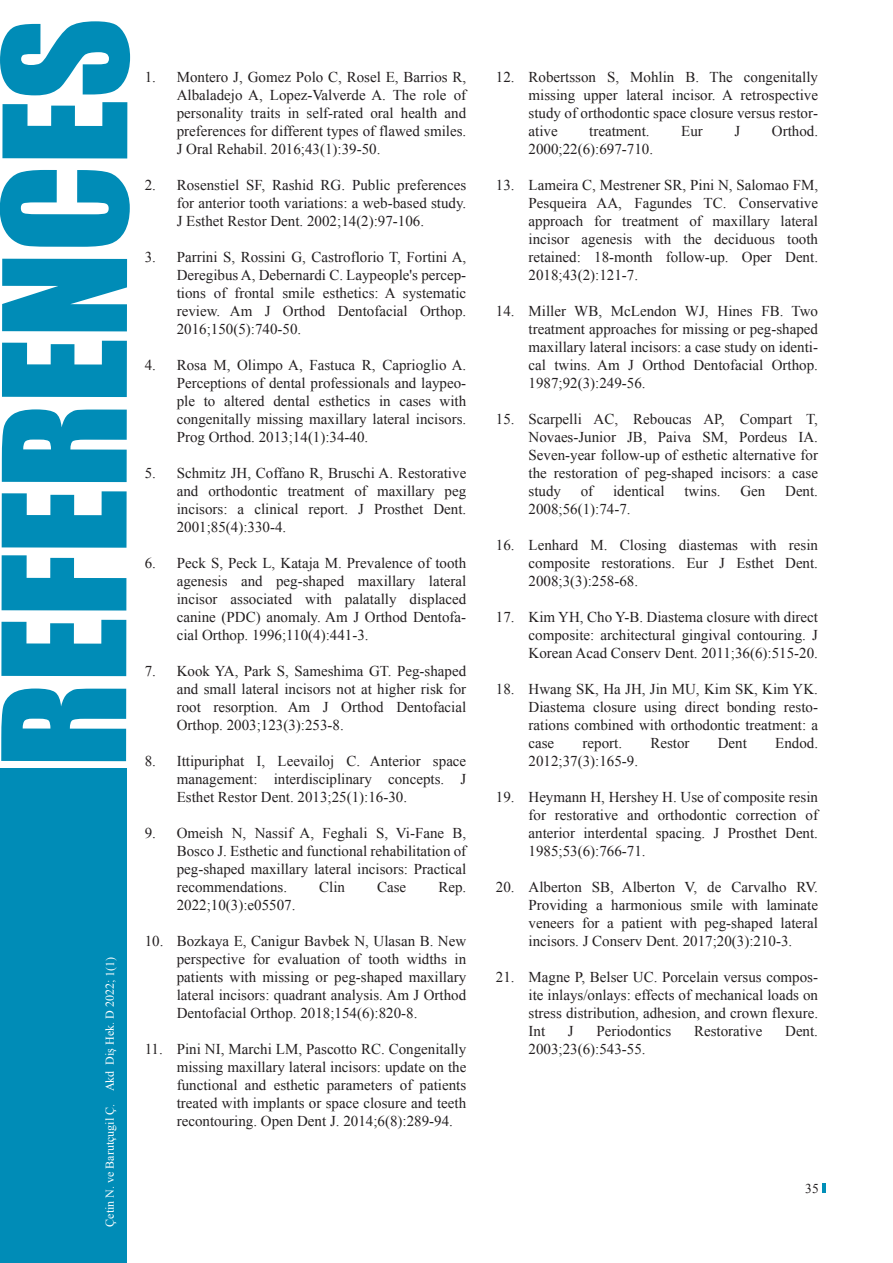
<style>
.page{position:relative;width:893px;height:1263px;background:#fff}
.page>*{position:absolute;margin:0;border:0;box-sizing:border-box;transform-origin:0 0}
.t1{font:15px/18px "Times New Roman";color:#231f20;text-align:justify}
.t2{font:13.5px "Times New Roman";color:#231f20}
.t3{font:12px "Times New Roman";letter-spacing:-.005em;color:#fff}
</style>
<div class="page">
<hr style="left:822px;top:1183px;width:4px;height:10px;background:#018fb8">
<div style="left:0;top:769px;width:126px;height:494px;background:#008cb7"></div>
<svg style="left:1px;top:688px;width:125px;height:73px;background:#219bc0"></svg>
<svg style="left:1px;top:620px;width:125px;height:56px"></svg>
<svg style="left:2px;top:555px;width:124px;height:55px"></svg>
<svg style="left:2px;top:491px;width:125px;height:57px"></svg>
<svg style="left:2px;top:409px;width:125px;height:73px;background:#219bc0"></svg>
<svg style="left:2px;top:341px;width:125px;height:56px"></svg>
<svg style="left:2px;top:259px;width:125px;height:72px;background:#1c98bf"></svg>
<svg style="left:0;top:170px;width:130px;height:77px"></svg>
<svg style="left:2px;top:102px;width:125px;height:56px"></svg>
<svg style="left:0;top:21px;width:130px;height:74px"></svg>
<p class="t3" style="left:102px;top:1227px;width:271px;rotate:-90deg">Çetin N. ve Barutçugil Ç. Akd Diş Hek. D 2022; 1(1)</p>
<p class="t1" style="left:145px;top:67px;width:13px">1.</p>
<p class="t1" style="left:145px;top:175px;width:13px">2.</p>
<p class="t1" style="left:145px;top:247px;width:13px">3.</p>
<p class="t1" style="left:145px;top:355px;width:13px">4.</p>
<p class="t1" style="left:145px;top:463px;width:13px">5.</p>
<p class="t1" style="left:145px;top:553px;width:13px">6.</p>
<p class="t1" style="left:145px;top:661px;width:13px">7.</p>
<p class="t1" style="left:145px;top:751px;width:13px">8.</p>
<p class="t1" style="left:145px;top:823px;width:13px">9.</p>
<p class="t1" style="left:145px;top:931px;width:20px">10.</p>
<p class="t1" style="left:145px;top:1039px;width:20px">11.</p>
<p class="t1" style="left:177px;top:67px;width:291px">Montero J, Gomez Polo C, Rosel E, Barrios R, Albaladejo A, Lopez-Valverde A. The role of personality traits in self-rated oral health and preferences for different types of flawed smiles.<br>J Oral Rehabil. 2016;43(1):39-50.</p>
<p class="t1" style="left:177px;top:175px;width:291px">Rosenstiel SF, Rashid RG. Public preferences for anterior tooth variations: a web-based study.<br>J Esthet Restor Dent. 2002;14(2):97-106.</p>
<p class="t1" style="left:177px;top:247px;width:291px">Parrini S, Rossini G, Castroflorio T, Fortini A, Deregibus A, Debernardi C. Laypeople's percep&shy;tions of frontal smile esthetics: A systematic review. Am J Orthod Dentofacial Orthop.<br>2016;150(5):740-50.</p>
<p class="t1" style="left:177px;top:355px;width:291px">Rosa M, Olimpo A, Fastuca R, Caprioglio A.<br>Perceptions of dental professionals and laypeo&shy;ple to altered dental esthetics in cases with congenitally missing maxillary lateral incisors.<br>Prog Orthod. 2013;14(1):34-40.</p>
<p class="t1" style="left:177px;top:463px;width:291px">Schmitz JH, Coffano R, Bruschi A. Restorative and orthodontic treatment of maxillary peg incisors: a clinical report. J Prosthet Dent.<br>2001;85(4):330-4.</p>
<p class="t1" style="left:177px;top:553px;width:291px">Peck S, Peck L, Kataja M. Prevalence of tooth agenesis and peg-shaped maxillary lateral incisor associated with palatally displaced canine (PDC) anomaly. Am J Orthod Dentofa&shy;cial Orthop. 1996;110(4):441-3.</p>
<p class="t1" style="left:177px;top:661px;width:291px">Kook YA, Park S, Sameshima GT. Peg-shaped and small lateral incisors not at higher risk for root resorption. Am J Orthod Dentofacial Orthop. 2003;123(3):253-8.</p>
<p class="t1" style="left:177px;top:751px;width:291px">Ittipuriphat I, Leevailoj C. Anterior space management: interdisciplinary concepts. J Esthet Restor Dent. 2013;25(1):16-30.</p>
<p class="t1" style="left:177px;top:823px;width:291px">Omeish N, Nassif A, Feghali S, Vi-Fane B, Bosco J. Esthetic and functional rehabilitation of peg-shaped maxillary lateral incisors: Practical recommendations.</p>
<p class="t1" style="left:319px;top:877px;width:27px">Clin</p>
<p class="t1" style="left:377px;top:877px;width:31px">Case</p>
<p class="t1" style="left:438px;top:877px;width:29px">Rep.</p>
<p class="t1" style="left:177px;top:895px;width:120px">2022;10(3):e05507.</p>
<p class="t1" style="left:177px;top:931px;width:291px">Bozkaya E, Canigur Bavbek N, Ulasan B. New perspective for evaluation of tooth widths in patients with missing or peg-shaped maxillary lateral incisors: quadrant analysis. Am J Orthod Dentofacial Orthop. 2018;154(6):820-8.</p>
<p class="t1" style="left:177px;top:1039px;width:291px">Pini NI, Marchi LM, Pascotto RC. Congenitally missing maxillary lateral incisors: update on the functional and esthetic parameters of patients treated with implants or space closure and teeth recontouring. Open Dent J. 2014;6(8):289-94.</p>
<p class="t1" style="left:496px;top:67px;width:20px">12.</p>
<p class="t1" style="left:496px;top:175px;width:20px">13.</p>
<p class="t1" style="left:496px;top:301px;width:20px">14.</p>
<p class="t1" style="left:496px;top:409px;width:20px">15.</p>
<p class="t1" style="left:496px;top:535px;width:20px">16.</p>
<p class="t1" style="left:496px;top:607px;width:20px">17.</p>
<p class="t1" style="left:496px;top:679px;width:20px">18.</p>
<p class="t1" style="left:496px;top:787px;width:20px">19.</p>
<p class="t1" style="left:496px;top:877px;width:20px">20.</p>
<p class="t1" style="left:496px;top:967px;width:20px">21.</p>
<p class="t1" style="left:528px;top:67px;width:291px">Robertsson S, Mohlin B. The congenitally missing upper lateral incisor. A retrospective study of orthodontic space closure versus restor&shy;ative</p>
<p class="t1" style="left:589px;top:121px;width:62px">treatment.</p>
<p class="t1" style="left:681px;top:121px;width:23px">Eur</p>
<p class="t1" style="left:734px;top:121px;width:7px">J</p>
<p class="t1" style="left:772px;top:121px;width:48px">Orthod.</p>
<p class="t1" style="left:528px;top:139px;width:126px">2000;22(6):697-710.</p>
<p class="t1" style="left:528px;top:175px;width:291px">Lameira C, Mestrener SR, Pini N, Salomao FM, Pesqueira AA, Fagundes TC. Conservative approach for treatment of maxillary lateral incisor agenesis with the deciduous tooth retained: 18-month follow-up. Oper Dent.<br>2018;43(2):121-7.</p>
<p class="t1" style="left:528px;top:301px;width:291px">Miller WB, McLendon WJ, Hines FB. Two treatment approaches for missing or peg-shaped maxillary lateral incisors: a case study on identi&shy;cal twins. Am J Orthod Dentofacial Orthop.<br>1987;92(3):249-56.</p>
<p class="t1" style="left:528px;top:409px;width:291px">Scarpelli AC, Reboucas AP, Compart T, Novaes-Junior JB, Paiva SM, Pordeus IA.<br>Seven-year follow-up of esthetic alternative for the restoration of peg-shaped incisors: a case study</p>
<p class="t1" style="left:581px;top:481px;width:14px">of</p>
<p class="t1" style="left:613px;top:481px;width:53px">identical</p>
<p class="t1" style="left:684px;top:481px;width:38px">twins.</p>
<p class="t1" style="left:740px;top:481px;width:26px">Gen</p>
<p class="t1" style="left:785px;top:481px;width:34px">Dent.</p>
<p class="t1" style="left:528px;top:499px;width:104px">2008;56(1):74-7.</p>
<p class="t1" style="left:528px;top:535px;width:291px">Lenhard M. Closing diastemas with resin composite restorations. Eur J Esthet Dent.<br>2008;3(3):258-68.</p>
<p class="t1" style="left:528px;top:607px;width:291px">Kim YH, Cho Y-B. Diastema closure with direct composite: architectural gingival contouring. J Korean Acad Conserv Dent. 2011;36(6):515-20.</p>
<p class="t1" style="left:528px;top:679px;width:291px">Hwang SK, Ha JH, Jin MU, Kim SK, Kim YK.<br>Diastema closure using direct bonding resto&shy;rations combined with orthodontic treatment: a case</p>
<p class="t1" style="left:583px;top:733px;width:41px">report.</p>
<p class="t1" style="left:650px;top:733px;width:41px">Restor</p>
<p class="t1" style="left:718px;top:733px;width:31px">Dent</p>
<p class="t1" style="left:775px;top:733px;width:44px">Endod.</p>
<p class="t1" style="left:528px;top:751px;width:111px">2012;37(3):165-9.</p>
<p class="t1" style="left:528px;top:787px;width:291px">Heymann H, Hershey H. Use of composite resin for restorative and orthodontic correction of anterior interdental spacing. J Prosthet Dent.<br>1985;53(6):766-71.</p>
<p class="t1" style="left:528px;top:877px;width:291px">Alberton SB, Alberton V, de Carvalho RV.<br>Providing a harmonious smile with laminate veneers for a patient with peg-shaped lateral incisors. J Conserv Dent. 2017;20(3):210-3.</p>
<p class="t1" style="left:528px;top:967px;width:291px">Magne P, Belser UC. Porcelain versus compos&shy;ite inlays/onlays: effects of mechanical loads on stress distribution, adhesion, and crown flexure.<br>Int</p>
<p class="t1" style="left:568px;top:1021px;width:7px">J</p>
<p class="t1" style="left:596px;top:1021px;width:77px">Periodontics</p>
<p class="t1" style="left:694px;top:1021px;width:70px">Restorative</p>
<p class="t1" style="left:785px;top:1021px;width:34px">Dent.</p>
<p class="t1" style="left:528px;top:1039px;width:119px">2003;23(6):543-55.</p>
<p class="t2" style="left:805px;top:1179px;width:15px">35</p>
</div>
